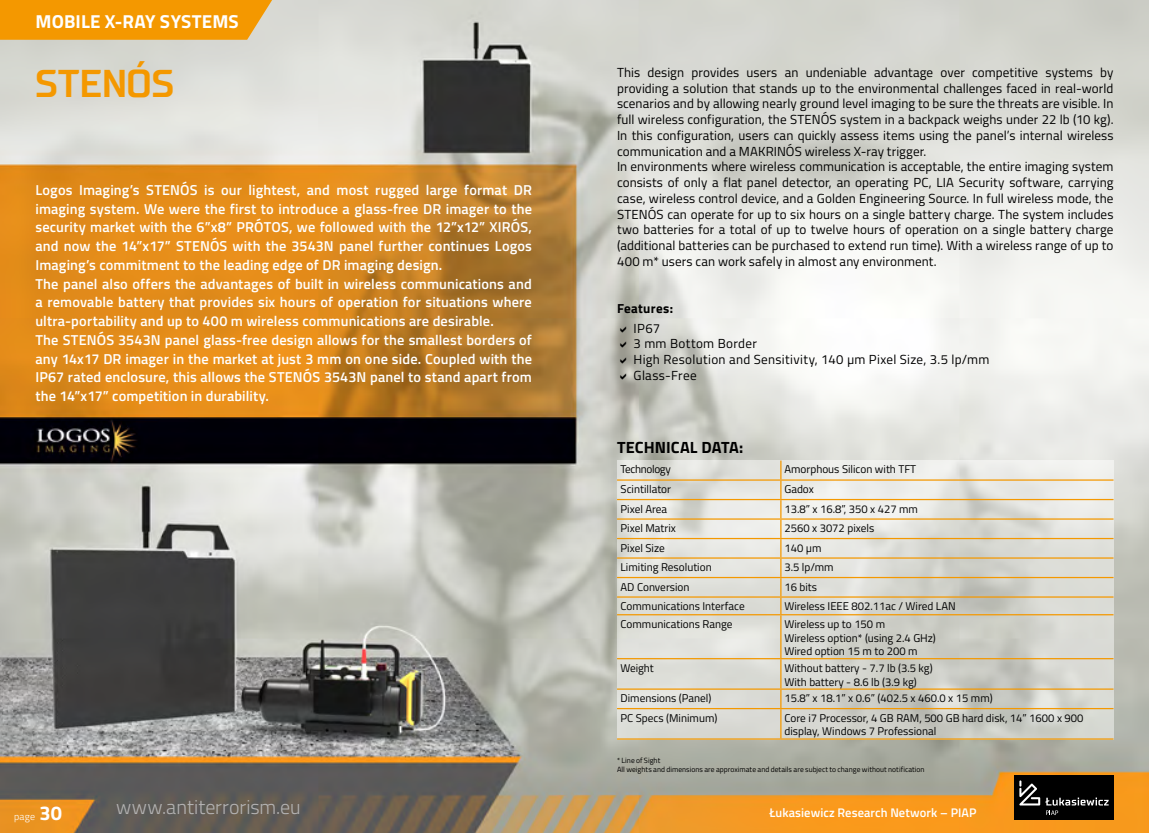
<style>
.page{position:relative;width:1149px;height:833px;background:#fff}
.page>*{position:absolute;margin:0;border:0;box-sizing:border-box;transform-origin:0 0}
.t1{font:700 38.75px "TT Supermolot";color:#f49800}
.t2{font:300 20px "Titillium Web";color:#b3b2b2}
.t3{font:700 18.75px "Titillium Web";letter-spacing:.005em;color:#fff}
.t4{font:700 16.25px "Titillium Web";color:#000}
.t5{font:600 14.38px/18.8px "Titillium Web";letter-spacing:.01em;color:#fff}
.t6{font:13.12px/15.8px "Titillium Web";letter-spacing:.005em;color:#000}
.t7{font:13.12px/15.8px "Titillium Web";letter-spacing:.025em;color:#000}
.t8{font:700 13.12px "Titillium Web";letter-spacing:.025em;color:#000}
.t9{font:600 12.5px "Titillium Web";letter-spacing:.01em;color:#fff}
.t10{font:11.25px/13.5px "Titillium Web";color:#000}
.t11{font:11.25px "Titillium Web";letter-spacing:-.03em;color:#000}
.t12{font:300 10px "Titillium Web";color:#fff}
.t13{font:7.5px/9px "Titillium Web";letter-spacing:.005em;color:#000}
.s1{font-weight:700;font-size:20px}
</style>
<div class="page">
<img style="left:0;top:0;width:1148px;height:833px">
<div style="left:0;top:0;width:272px;height:40px;background:#f49800"></div>
<svg style="left:617px;top:460px;width:496px;height:278px;background:#dbdad2"></svg>
<hr style="left:617px;top:479px;width:163px;height:2px;background:#f49800">
<hr style="left:780px;top:479px;width:333px;height:2px;background:#f49800">
<hr style="left:617px;top:499px;width:163px;height:1px;background:#f49800">
<hr style="left:780px;top:499px;width:333px;height:1px;background:#f49800">
<hr style="left:617px;top:518px;width:163px;height:1px;background:#f49800">
<hr style="left:780px;top:518px;width:333px;height:1px;background:#f49800">
<hr style="left:617px;top:538px;width:163px;height:1px;background:#f49800">
<hr style="left:780px;top:538px;width:333px;height:1px;background:#f49800">
<hr style="left:617px;top:557px;width:163px;height:1px;background:#f49800">
<hr style="left:780px;top:557px;width:333px;height:1px;background:#f49800">
<hr style="left:617px;top:577px;width:163px;height:1px;background:#f49800">
<hr style="left:780px;top:577px;width:333px;height:1px;background:#f49800">
<hr style="left:617px;top:596px;width:163px;height:1px;background:#f49800">
<hr style="left:780px;top:596px;width:333px;height:1px;background:#f49800">
<svg style="left:780px;top:460px;width:1px;height:154px"></svg>
<hr style="left:617px;top:614px;width:163px;height:1px;background:#f49800">
<hr style="left:780px;top:614px;width:333px;height:1px;background:#f49800">
<hr style="left:780px;top:615px;width:1px;height:43px;background:#f49800">
<hr style="left:617px;top:658px;width:163px;height:1px;background:#f49800">
<hr style="left:780px;top:658px;width:333px;height:1px;background:#f49800">
<hr style="left:617px;top:688px;width:163px;height:1px;background:#f49800">
<hr style="left:780px;top:688px;width:333px;height:1px;background:#f49800">
<hr style="left:617px;top:708px;width:163px;height:1px;background:#f49800">
<hr style="left:780px;top:708px;width:333px;height:1px;background:#f49800">
<svg style="left:780px;top:659px;width:1px;height:79px"></svg>
<hr style="left:617px;top:738px;width:163px;height:1px;background:#f49800">
<hr style="left:780px;top:738px;width:333px;height:1px;background:#f49800">
<div style="left:1013px;top:775px;width:100px;height:45px;background:#000"></div>
<svg style="left:1045px;top:797px;width:63px;height:18px"></svg>
<svg style="left:1019px;top:780px;width:20px;height:25px"></svg>
<svg style="left:620px;top:326px;width:6px;height:6px"></svg>
<svg style="left:620px;top:342px;width:6px;height:6px"></svg>
<svg style="left:620px;top:357px;width:6px;height:7px"></svg>
<svg style="left:620px;top:373px;width:6px;height:6px"></svg>
<h3 class="t3" style="left:36px;top:7px;width:205px">MOBILE X-RAY SYSTEMS</h3>
<h1 class="t1" style="left:35px;top:59px;width:140px">STENÓS</h1>
<p class="t5" style="left:35px;top:180px;width:498px">Logos Imaging’s STENÓS is our lightest, and most rugged large format DR imaging system. We were the first to introduce a glass-free DR imager to the security market with the 6”x8” PRÓTOS, we followed with the 12”x12” XIRÓS, and now the 14”x17” STENÓS with the 3543N panel further continues Logos Imaging’s commitment to the leading edge of DR imaging design.<br>The panel also offers the advantages of built in wireless communications and a removable battery that provides six hours of operation for situations where ultra-portability and up to 400 m wireless communications are desirable.<br>The STENÓS 3543N panel glass-free design allows for the smallest borders of any 14x17 DR imager in the market at just 3 mm on one side. Coupled with the IP67 rated enclosure, this allows the STENÓS 3543N panel to stand apart from the 14”x17” competition in durability.</p>
<p class="t6" style="left:617px;top:64px;width:498px">This design provides users an undeniable advantage over competitive systems by providing a solution that stands up to the environmental challenges faced in real-world scenarios and by allowing nearly ground level imaging to be sure the threats are visible. In full wireless configuration, the STENÓS system in a backpack weighs under 22 lb (10 kg).<br>In this configuration, users can quickly assess items using the panel’s internal wireless communication and a MAKRINÓS wireless X-ray trigger.<br>In environments where wireless communication is acceptable, the entire imaging system consists of only a flat panel detector, an operating PC, LIA Security software, carrying case, wireless control device, and a Golden Engineering Source. In full wireless mode, the STENÓS can operate for up to six hours on a single battery charge. The system includes two batteries for a total of up to twelve hours of operation on a single battery charge (additional batteries can be purchased to extend run time). With a wireless range of up to 400 m* users can work safely in almost any environment.</p>
<p class="t8" style="left:617px;top:299px;width:57px">Features:</p>
<p class="t7" style="left:633px;top:319px;width:357px">IP67<br>3 mm Bottom Border<br>High Resolution and Sensitivity, 140 μm Pixel Size, 3.5 lp/mm<br>Glass-Free</p>
<p class="t4" style="left:617px;top:435px;width:128px">TECHNICAL DATA:</p>
<p class="t11" style="left:620px;top:461px;width:52px">Technology</p>
<p class="t10" style="left:784px;top:462px;width:133px">Amorphous Silicon with TFT</p>
<p class="t10" style="left:620px;top:482px;width:52px">Scintillator</p>
<p class="t10" style="left:784px;top:482px;width:31px">Gadox</p>
<p class="t10" style="left:620px;top:502px;width:48px">Pixel Area</p>
<p class="t10" style="left:784px;top:502px;width:135px">13.8” x 16.8”, 350 x 427 mm</p>
<p class="t10" style="left:620px;top:521px;width:57px">Pixel Matrix</p>
<p class="t10" style="left:784px;top:521px;width:91px">2560 x 3072 pixels</p>
<p class="t10" style="left:620px;top:540px;width:46px">Pixel Size</p>
<p class="t10" style="left:784px;top:540px;width:39px">140 μm</p>
<p class="t10" style="left:620px;top:560px;width:93px">Limiting Resolution</p>
<p class="t10" style="left:784px;top:560px;width:51px">3.5 lp/mm</p>
<p class="t10" style="left:620px;top:579px;width:70px">AD Conversion</p>
<p class="t10" style="left:784px;top:579px;width:34px">16 bits</p>
<p class="t10" style="left:620px;top:599px;width:126px">Communications Interface</p>
<p class="t10" style="left:784px;top:599px;width:173px">Wireless IEEE 802.11ac / Wired LAN</p>
<p class="t10" style="left:620px;top:617px;width:113px">Communications Range</p>
<p class="t10" style="left:784px;top:617px;width:153px">Wireless up to 150 m<br>Wireless option* (using 2.4 GHz)<br>Wired option 15 m to 200 m</p>
<p class="t10" style="left:620px;top:661px;width:35px">Weight</p>
<p class="t10" style="left:784px;top:661px;width:150px">Without battery - 7.7 lb (3.5 kg)<br>With battery - 8.6 lb (3.9 kg)</p>
<p class="t10" style="left:620px;top:691px;width:92px">Dimensions (Panel)</p>
<p class="t10" style="left:784px;top:691px;width:210px">15.8” x 18.1” x 0.6” (402.5 x 460.0 x 15 mm)</p>
<p class="t10" style="left:620px;top:710px;width:98px">PC Specs (Minimum)</p>
<p class="t10" style="left:784px;top:710px;width:300px">Core i7 Processor, 4 GB RAM, 500 GB hard disk, 14” 1600 x 900 display, Windows 7 Professional</p>
<p class="t13" style="left:617px;top:756px;width:309px">* Line of Sight<br>All weights and dimensions are approximate and details are subject to change without notification</p>
<h2 class="t2" style="left:116px;top:792px;width:186px">www.antiterrorism.eu</h2>
<p class="t12" style="left:14px;top:809px;width:49px">page <span class="s1">30</span></p>
<p class="t9" style="left:769px;top:803px;width:209px">Łukasiewicz Research Network – PIAP</p>
</div>
